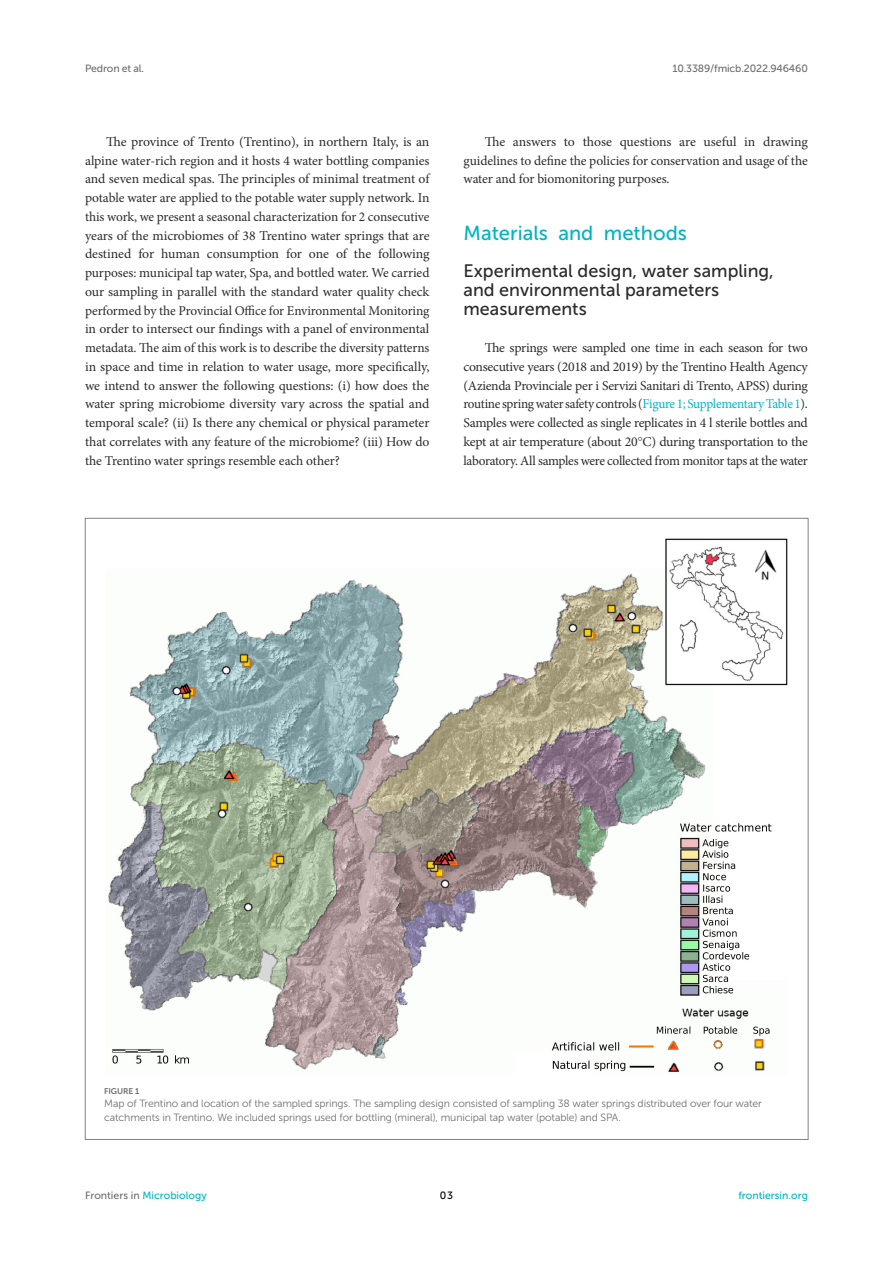
<style>
.page{position:relative;width:893px;height:1263px;background:#fff}
.page>*{position:absolute;margin:0;border:0;box-sizing:border-box;transform-origin:0 0}
.HEAD_1{font:20.25px "Museo Sans 500";color:#00b4c4}
.HEAD_2_after_HEAD_1{font:18px/18.8px "Museo Sans 500";color:#2b2b2a}
.TEXT{font:13.5px/18.8px "Minion Pro";letter-spacing:-.01em;color:#2b2b2a;text-align:justify}
.TEXT_FLUSH{font:13.5px/18.8px "Minion Pro";letter-spacing:-.025em;color:#2b2b2a;text-align:justify}
.FIG_LEG{font:10.5px/13.5px "Museo Sans 300";letter-spacing:-.01em;color:#706f70}
.t1{font:10.5px "Museo Sans 500";color:#00b4c4}
.t2{font:10.5px "Museo Sans 500";letter-spacing:-.015em;color:#706f70}
.t3{font:10.5px "Museo Sans 500";color:#000}
.FIG_HD{font:8.25px "Museo Sans 700";letter-spacing:-.01em;color:#706f70}
.s1{color:#00b4c4}
.s2{color:#00b9c9}
.s3{font-family:"STIX"}
.s4{color:#706f70}
</style>
<div class="page">
<img style="left:108px;top:538px;width:680px;height:534px">
<p class="t2" style="left:85px;top:63px;width:61px">Pedron et al.</p>
<p class="t2" style="left:672px;top:63px;width:137px">10.3389/fmicb.2022.946460</p>
<p class="TEXT" style="left:85px;top:132px;width:346px;text-indent:21px">The province of Trento (Trentino), in northern Italy, is an alpine water-rich region and it hosts 4 water bottling companies and seven medical spas. The principles of minimal treatment of potable water are applied to the potable water supply network. In this work, we present a seasonal characterization for 2 consecutive years of the microbiomes of 38 Trentino water springs that are destined for human consumption for one of the following purposes: municipal tap water, Spa, and bottled water. We carried our sampling in parallel with the standard water quality check performed by the Provincial Office for Environmental Monitoring in order to intersect our findings with a panel of environmental metadata. The aim of this work is to describe the diversity patterns in space and time in relation to water usage, more specifically, we intend to answer the following questions: (i) how does the water spring microbiome diversity vary across the spatial and temporal scale? (ii) Is there any chemical or physical parameter that correlates with any feature of the microbiome? (iii) How do the Trentino water springs resemble each other?</p>
<p class="TEXT" style="left:463px;top:132px;width:346px;text-indent:21px">The answers to those questions are useful in drawing guidelines to define the policies for conservation and usage of the water and for biomonitoring purposes.</p>
<p class="HEAD_1" style="left:463px;top:221px;width:225px">Materials and methods</p>
<p class="HEAD_2_after_HEAD_1" style="left:463px;top:261px;width:312px">Experimental design, water sampling, and environmental parameters measurements</p>
<p class="TEXT_FLUSH" style="left:463px;top:338px;width:346px;text-indent:21px">The springs were sampled one time in each season for two consecutive years (2018 and 2019) by the Trentino Health Agency (Azienda Provinciale per i Servizi Sanitari di Trento, APSS) during routine spring water safety controls (<span class="s1">Figure 1</span><span class="s2">;</span> <span class="s1">Supplementary Table 1</span>).<br>Samples were collected as single replicates in 4 l sterile bottles and kept at air temperature (about 20<span class="s3">°</span>C) during transportation to the laboratory. All samples were collected from monitor taps at the water</p>
<p class="FIG_HD" style="left:104px;top:1086px;width:37px">FIGURE 1</p>
<p class="FIG_LEG" style="left:104px;top:1097px;width:659px">Map of Trentino and location of the sampled springs. The sampling design consisted of sampling 38 water springs distributed over four water catchments in Trentino. We included springs used for bottling (mineral), municipal tap water (potable) and SPA.</p>
<p class="t1" style="left:85px;top:1190px;width:123px"><span class="s4">Frontiers in</span> Microbiology</p>
<p class="t3" style="left:440px;top:1190px;width:15px">03</p>
<p class="t1" style="left:738px;top:1190px;width:71px">frontiersin.org</p>
</div>
